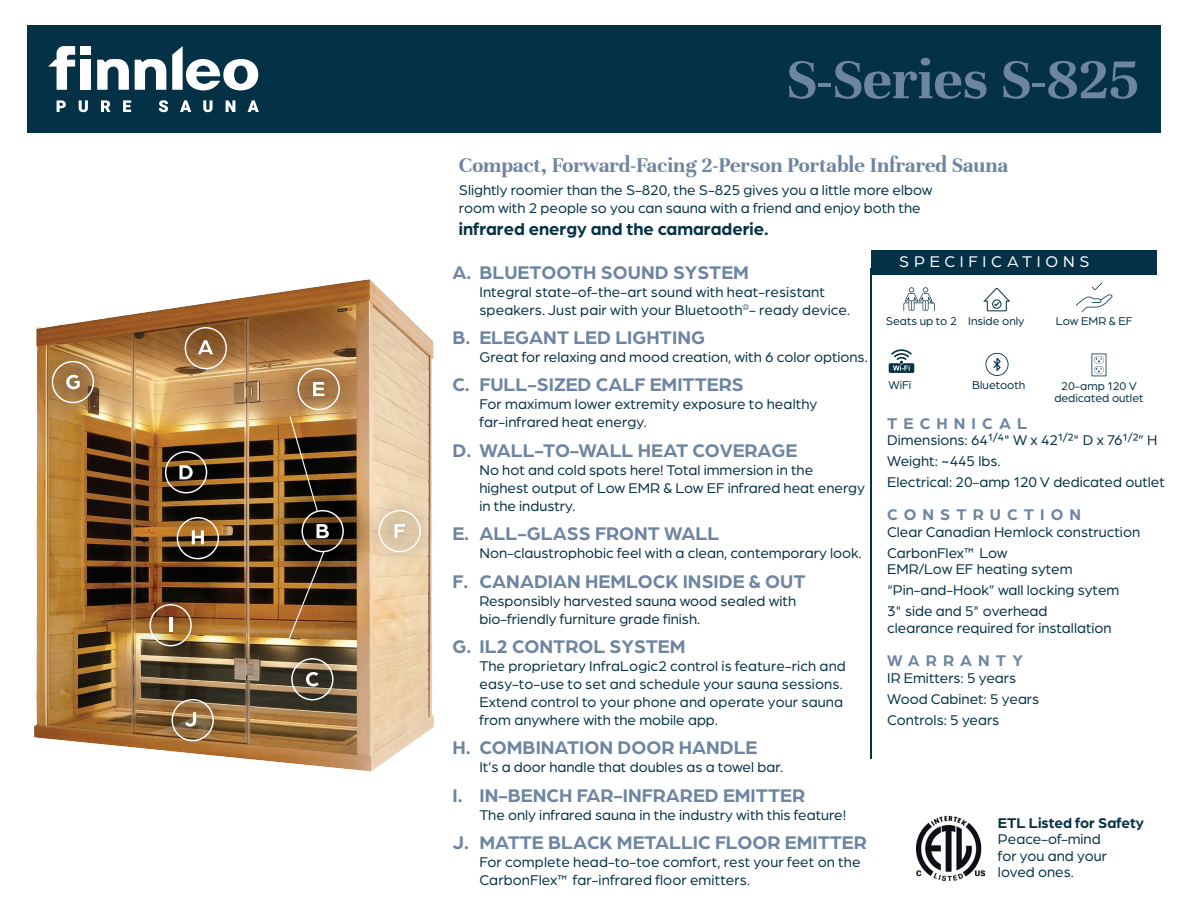
<style>
.page{position:relative;width:1188px;height:918px;background:#fff}
.page>*{position:absolute;margin:0;border:0;box-sizing:border-box;transform-origin:0 0}
.t1{font:700 61.5px "Unna";color:#6d84a2}
.t2{font:700 22.5px "Unna";color:#6d84a2}
.t3{font:700 19.5px "Arboria";color:#6d84a2}
.t4{font:700 18px "Arboria";color:#053147}
.t5{font:700 16.5px "Arboria";letter-spacing:.37em;color:#6d84a2}
.t6{font:16.5px "Arboria";letter-spacing:.29em;color:#fff}
.t7{font:15px/18px "Arboria";color:#053147}
.t8{font:700 15px "Arboria";color:#053147}
.t9{font:12px/12px "Arboria";color:#053147;text-align:center}
</style>
<div class="page">
<svg style="left:1092px;top:354px;width:14px;height:22px"></svg>
<img style="left:34px;top:279px;width:400px;height:493px">
<img style="left:917px;top:816px;width:67px;height:64px">
<div style="left:871px;top:250px;width:285px;height:24px;background:#053147"></div>
<svg style="left:889px;top:349px;width:25px;height:24px"></svg>
<svg style="left:986px;top:353px;width:23px;height:23px"></svg>
<svg style="left:983px;top:288px;width:27px;height:23px"></svg>
<svg style="left:1076px;top:283px;width:36px;height:29px"></svg>
<img style="left:162px;top:304px;width:88px;height:88px">
<svg style="left:185px;top:327px;width:42px;height:42px;background:#a27a53"></svg>
<img style="left:268px;top:635px;width:88px;height:88px">
<svg style="left:291px;top:658px;width:43px;height:42px;background:#766b59"></svg>
<hr style="left:871px;top:269px;width:1px;height:490px;background:#053147">
<img style="left:260px;top:469px;width:125px;height:125px">
<img style="left:279px;top:487px;width:77px;height:88px">
<img style="left:344px;top:501px;width:8px;height:60px">
<img style="left:142px;top:428px;width:88px;height:88px">
<svg style="left:165px;top:451px;width:42px;height:42px;background:#564837"></svg>
<img style="left:275px;top:345px;width:88px;height:88px">
<img style="left:287px;top:368px;width:57px;height:275px">
<img style="left:356px;top:487px;width:78px;height:88px">
<svg style="left:379px;top:510px;width:42px;height:42px;background:#e2cfb4"></svg>
<img style="left:34px;top:338px;width:83px;height:88px">
<svg style="left:52px;top:361px;width:42px;height:42px;background:#ae8a5f"></svg>
<img style="left:154px;top:494px;width:88px;height:88px">
<svg style="left:177px;top:517px;width:42px;height:42px;background:#785e3e"></svg>
<img style="left:127px;top:581px;width:87px;height:88px">
<svg style="left:149px;top:604px;width:43px;height:42px;background:#a07447"></svg>
<hr style="left:169px;top:617px;width:3px;height:14px;background:#fff">
<img style="left:149px;top:676px;width:88px;height:88px">
<svg style="left:172px;top:699px;width:42px;height:42px;background:#9d7e5b"></svg>
<svg style="left:903px;top:287px;width:32px;height:24px"></svg>
<div style="left:27px;top:25px;width:1134px;height:108px;background:#053147"></div>
<svg style="left:101px;top:100px;width:9px;height:12px"></svg>
<svg style="left:57px;top:100px;width:9px;height:12px"></svg>
<svg style="left:180px;top:100px;width:11px;height:12px"></svg>
<svg style="left:248px;top:100px;width:11px;height:12px"></svg>
<div style="left:81px;top:60px;width:10px;height:30px;background:#fff"></div>
<svg style="left:97px;top:59px;width:32px;height:31px"></svg>
<svg style="left:135px;top:59px;width:31px;height:31px"></svg>
<svg style="left:172px;top:46px;width:86px;height:44px"></svg>
<div style="left:81px;top:46px;width:10px;height:9px;background:#fff"></div>
<svg style="left:48px;top:46px;width:27px;height:44px"></svg>
<svg style="left:123px;top:100px;width:8px;height:12px"></svg>
<svg style="left:203px;top:100px;width:10px;height:12px"></svg>
<svg style="left:159px;top:100px;width:9px;height:12px"></svg>
<svg style="left:226px;top:100px;width:9px;height:12px"></svg>
<svg style="left:79px;top:100px;width:9px;height:12px"></svg>
<h1 class="t1" style="left:786px;top:44px;width:354px">S-Series S-825</h1>
<h2 class="t2" style="left:459px;top:152px;width:551px">Compact, Forward-Facing 2-Person Portable Infrared Sauna</h2>
<p class="t7" style="left:459px;top:181px;width:475px">Slightly roomier than the S-820, the S-825 gives you a little more elbow room with 2 people so you can sauna with a friend and enjoy both the</p>
<p class="t4" style="left:459px;top:217px;width:311px">infrared energy and the camaraderie.</p>
<h3 class="t3" style="left:452px;top:259px;width:298px">A. BLUETOOTH SOUND SYSTEM</h3>
<p class="t7" style="left:479px;top:282px;width:372px">Integral state-of-the-art sound with heat-resistant speakers. Just pair with your Bluetooth<sup>®</sup>- ready device.</p>
<h3 class="t3" style="left:452px;top:324px;width:254px">B. ELEGANT LED LIGHTING</h3>
<p class="t7" style="left:479px;top:347px;width:390px">Great for relaxing and mood creation, with 6 color options.</p>
<h3 class="t3" style="left:452px;top:371px;width:293px">C. FULL-SIZED CALF EMITTERS</h3>
<p class="t7" style="left:479px;top:395px;width:339px">For maximum lower extremity exposure to healthy far-infrared heat energy.</p>
<h3 class="t3" style="left:452px;top:437px;width:346px">D. WALL-TO-WALL HEAT COVERAGE</h3>
<p class="t7" style="left:479px;top:460px;width:387px">No hot and cold spots here! Total immersion in the highest output of Low EMR &amp; Low EF infrared heat energy in the industry.</p>
<h3 class="t3" style="left:452px;top:520px;width:268px">E. ALL-GLASS FRONT WALL</h3>
<p class="t7" style="left:479px;top:544px;width:384px">Non-claustrophobic feel with a clean, contemporary look.</p>
<h3 class="t3" style="left:452px;top:568px;width:355px">F. CANADIAN HEMLOCK INSIDE &amp; OUT</h3>
<p class="t7" style="left:479px;top:591px;width:318px">Responsibly harvested sauna wood sealed with bio-friendly furniture grade finish.</p>
<h3 class="t3" style="left:452px;top:633px;width:235px">G. IL2 CONTROL SYSTEM</h3>
<p class="t7" style="left:479px;top:656px;width:368px">The proprietary InfraLogic2 control is feature-rich and easy-to-use to set and schedule your sauna sessions.<br>Extend control to your phone and operate your sauna from anywhere with the mobile app.</p>
<h3 class="t3" style="left:452px;top:734px;width:307px">H. COMBINATION DOOR HANDLE</h3>
<p class="t7" style="left:479px;top:758px;width:305px">It’s a door handle that doubles as a towel bar.</p>
<h3 class="t3" style="left:452px;top:782px;width:354px">I. IN-BENCH FAR-INFRARED EMITTER</h3>
<p class="t7" style="left:479px;top:805px;width:368px">The only infrared sauna in the industry with this feature!</p>
<h3 class="t3" style="left:452px;top:829px;width:416px">J. MATTE BLACK METALLIC FLOOR EMITTER</h3>
<p class="t7" style="left:479px;top:853px;width:383px">For complete head-to-toe comfort, rest your feet on the<br>CarbonFlex™ far-infrared floor emitters.</p>
<p class="t6" style="left:899px;top:251px;width:192px">SPECIFICATIONS</p>
<p class="t9" style="left:968px;top:314px;width:58px">Inside only</p>
<p class="t9" style="left:886px;top:314px;width:72px">Seats up to 2</p>
<p class="t9" style="left:1056px;top:314px;width:78px">Low EMR &amp; EF</p>
<p class="t9" style="left:889px;top:379px;width:24px">WiFi</p>
<p class="t9" style="left:972px;top:379px;width:55px">Bluetooth</p>
<p class="t9" style="left:1054px;top:379px;width:91px">20-amp 120 V dedicated outlet</p>
<p class="t5" style="left:887px;top:412px;width:141px">TECHNICAL</p>
<p class="t7" style="left:887px;top:429px;width:279px;line-height:21px">Dimensions: 641<sup>/</sup>4" W x 421<sup>/</sup>2" D x 761<sup>/</sup>2” H<br>Weight: ~445 lbs.<br>Electrical: 20-amp 120 V dedicated outlet</p>
<p class="t5" style="left:887px;top:504px;width:195px">CONSTRUCTION</p>
<p class="t7" style="left:887px;top:521px;width:254px;line-height:21px">Clear Canadian Hemlock construction<br>CarbonFlex™ Low</p>
<p class="t7" style="left:887px;top:558px;width:234px;line-height:21px">EMR/Low EF heating sytem “Pin-and-Hook” wall locking sytem<br>3" side and 5" overhead</p>
<p class="t7" style="left:887px;top:618px;width:226px">clearance required for installation</p>
<p class="t5" style="left:887px;top:649px;width:137px">WARRANTY</p>
<p class="t7" style="left:887px;top:666px;width:153px;line-height:21px">IR Emitters: 5 years<br>Wood Cabinet: 5 years<br>Controls: 5 years</p>
<p class="t8" style="left:998px;top:812px;width:147px">ETL Listed for Safety</p>
<p class="t7" style="left:998px;top:830px;width:110px;line-height:16.5px">Peace-of-mind for you and your loved ones.</p>
</div>
